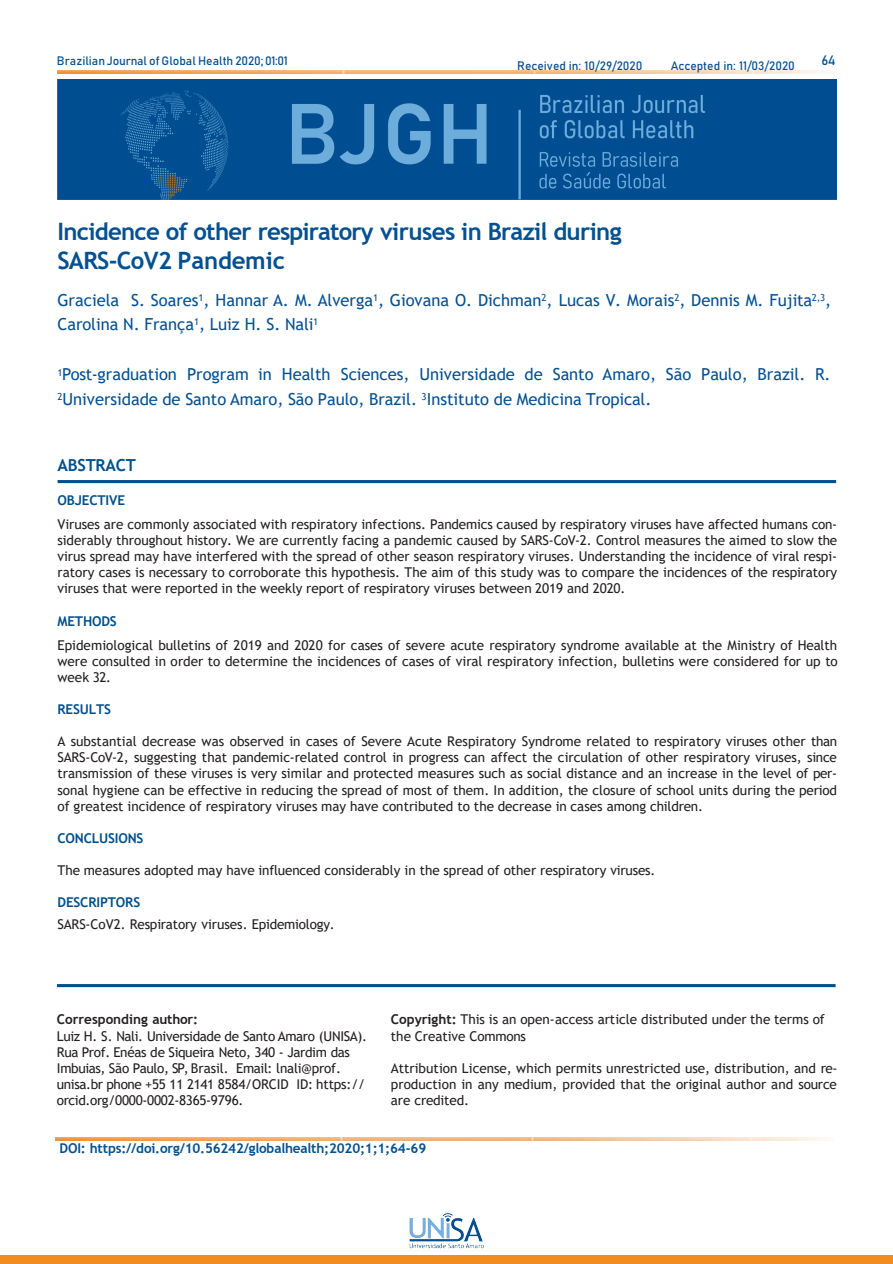
<style>
.page{position:relative;width:893px;height:1264px;background:#fff}
.page>*{position:absolute;margin:0;border:0;box-sizing:border-box;transform-origin:0 0}
.t1{font:700 24px/28.8px "Trebuchet MS";letter-spacing:-.03em;color:#055090}
.t2{font:16.5px/24px "Trebuchet MS";letter-spacing:-.005em;color:#055090}
.t3{font:700 16.5px "Trebuchet MS";letter-spacing:-.015em;color:#01508e}
.t4{font:13.5px/16.2px "Trebuchet MS";letter-spacing:-.005em;color:#231f20;text-align:justify}
.t5{font:13.5px/16.2px "Trebuchet MS";letter-spacing:-.025em;color:#231f20}
.t6{font:700 13.5px "Trebuchet MS";letter-spacing:-.015em;color:#01508e}
.t7{font:700 13.5px "Trebuchet MS";letter-spacing:-.005em;color:#231f20}
.t8{font:700 13.5px "Trebuchet MS";letter-spacing:-.01em;color:#01508d}
.t9{font:13.5px "Bahnschrift";color:#01508e}
.t10{font:12px "Bahnschrift";color:#055090}
.s1{font-weight:700}
</style>
<div class="page">
<img style="left:57px;top:71px;width:771px;height:2px">
<div style="left:0;top:1254px;width:892px;height:9px;background:#f18d20"></div>
<img style="left:410px;top:1213px;width:73px;height:34px">
<img style="left:57px;top:79px;width:779px;height:120px">
<hr style="left:58px;top:480px;width:778px;height:3px;background:#01508e">
<hr style="left:57px;top:983px;width:778px;height:3px;background:#01508e">
<img style="left:55px;top:1137px;width:770px;height:2px">
<p class="t10" style="left:57px;top:52px;width:232px">Brazilian Journal of Global Health 2020; 01:01</p>
<p class="t9" style="left:821px;top:50px;width:16px">64</p>
<p class="t10" style="left:517px;top:56px;width:127px">Received in: 10/29/2020</p>
<p class="t10" style="left:670px;top:56px;width:126px">Accepted in: 11/03/2020</p>
<p class="t1" style="left:57px;top:217px;width:565px">Incidence of other respiratory viruses in Brazil during<br>SARS-CoV2 Pandemic</p>
<p class="t2" style="left:57px;top:288px;width:775px">Graciela S. Soares<sup>1</sup>, Hannar A. M. Alverga<sup>1</sup>, Giovana O. Dichman<sup>2</sup>, Lucas V. Morais<sup>2</sup>, Dennis M. Fujita<sup>2,3</sup>,<br>Carolina N. França<sup>1</sup>, Luiz H. S. Nali<sup>1</sup></p>
<p class="t2" style="left:57px;top:362px;width:774px"><sup>1</sup>Post-graduation Program in Health Sciences, Universidade de Santo Amaro, São Paulo, Brazil. R.</p>
<p class="t2" style="left:57px;top:387px;width:595px"><sup>2</sup>Universidade de Santo Amaro, São Paulo, Brazil. <sup>3</sup>Instituto de Medicina Tropical.</p>
<p class="t3" style="left:57px;top:455px;width:80px">ABSTRACT</p>
<p class="t8" style="left:57px;top:491px;width:69px">OBJECTIVE</p>
<p class="t4" style="left:57px;top:515px;width:781px">Viruses are commonly associated with respiratory infections. Pandemics caused by respiratory viruses have affected humans con&shy;siderably throughout history. We are currently facing a pandemic caused by SARS-CoV-2. Control measures the aimed to slow the virus spread may have interfered with the spread of other season respiratory viruses. Understanding the incidence of viral respi&shy;ratory cases is necessary to corroborate this hypothesis. The aim of this study was to compare the incidences of the respiratory viruses that were reported in the weekly report of respiratory viruses between 2019 and 2020.</p>
<p class="t6" style="left:57px;top:612px;width:61px">METHODS</p>
<p class="t4" style="left:57px;top:636px;width:781px">Epidemiological bulletins of 2019 and 2020 for cases of severe acute respiratory syndrome available at the Ministry of Health were consulted in order to determine the incidences of cases of viral respiratory infection, bulletins were considered for up to week 32.</p>
<p class="t6" style="left:57px;top:701px;width:55px">RESULTS</p>
<p class="t4" style="left:57px;top:732px;width:781px">A substantial decrease was observed in cases of Severe Acute Respiratory Syndrome related to respiratory viruses other than SARS-CoV-2, suggesting that pandemic-related control in progress can affect the circulation of other respiratory viruses, since transmission of these viruses is very similar and protected measures such as social distance and an increase in the level of per&shy;sonal hygiene can be effective in reducing the spread of most of them. In addition, the closure of school units during the period of greatest incidence of respiratory viruses may have contributed to the decrease in cases among children.</p>
<p class="t6" style="left:57px;top:829px;width:87px">CONCLUSIONS</p>
<p class="t4" style="left:57px;top:861px;width:599px">The measures adopted may have influenced considerably in the spread of other respiratory viruses.</p>
<p class="t6" style="left:58px;top:893px;width:84px">DESCRIPTORS</p>
<p class="t4" style="left:58px;top:916px;width:279px">SARS-CoV2. Respiratory viruses. Epidemiology.</p>
<p class="t7" style="left:57px;top:1010px;width:143px">Corresponding author:</p>
<p class="t5" style="left:57px;top:1027px;width:312px">Luiz H. S. Nali. Universidade de Santo Amaro (UNISA).<br>Rua Prof. Enéas de Siqueira Neto, 340 - Jardim das Imbuias, São Paulo, SP, Brasil. Email: lnali@prof. unisa.br phone +55 11 2141 8584/ORCID ID: https:// orcid.org/0000-0002-8365-9796.</p>
<p class="t4" style="left:391px;top:1011px;width:435px"><span class="s1">Copyright:</span> This is an open-access article distributed under the terms of the Creative Commons</p>
<p class="t4" style="left:391px;top:1059px;width:448px">Attribution License, which permits unrestricted use, distribution, and re&shy;production in any medium, provided that the original author and source are credited.</p>
<p class="t6" style="left:60px;top:1139px;width:368px">DOI: https://doi.org/10.56242/globalhealth;2020;1;1;64-69</p>
</div>
